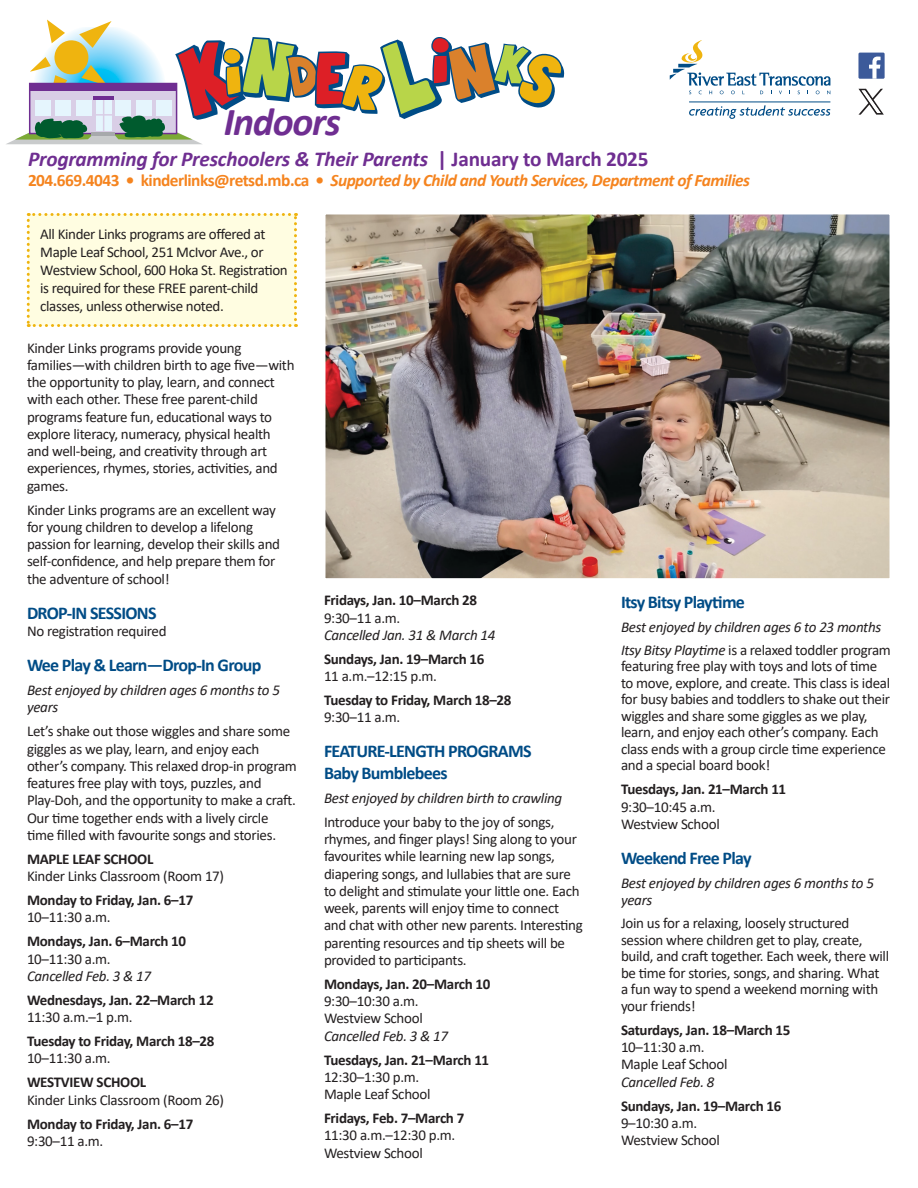
<style>
.page{position:relative;width:918px;height:1188px;background:#fff}
.page>*{position:absolute;margin:0;border:0;box-sizing:border-box;transform-origin:0 0}
.t1{font:italic 700 39.75px "Calibri";letter-spacing:-.03em;color:#6f2e91}
.t2{font:italic 700 21.3px "Calibri";letter-spacing:-.01em;color:#6f2e91}
.bod{font:700 18px "Calibri";letter-spacing:-.04em;color:#004c86}
.t3{font:italic 700 17.4px "Calibri";letter-spacing:-.03em;color:#f5841f}
.bod-2{font:15px/17.2px "Calibri";letter-spacing:-.02em;color:#231f20}
.bod-3{font:700 15px/17.2px "Calibri";letter-spacing:-.02em;color:#231f20}
.bod-4{font:italic 15px/17.2px "Calibri";letter-spacing:-.02em;color:#231f20}
.s1{font-style:normal}
.s2{font-weight:700}
.s3{font-weight:400}
.s4{font-weight:400;font-style:italic}
.s5{font-weight:700;font-style:normal}
.s6{font-style:italic}
</style>
<div class="page">
<svg style="left:670px;top:40px;width:160px;height:54px"></svg>
<svg style="left:689px;top:105px;width:141px;height:14px"></svg>
<hr style="left:689px;top:102px;width:141px;height:1px;background:#004c86">
<div style="left:858px;top:53px;width:27px;height:26px;background:#3c5a9a"></div>
<svg style="left:869px;top:57px;width:12px;height:22px"></svg>
<svg style="left:859px;top:89px;width:25px;height:26px"></svg>
<svg style="left:6px;top:20px;width:558px;height:124px"></svg>
<img style="left:327px;top:216px;width:561px;height:361px">
<div style="left:324px;top:213px;width:567px;height:367px;border:2px solid #fff"></div>
<div style="left:27px;top:213px;width:270px;height:114px;background:#fffde1"></div>
<h1 class="t1" style="left:224px;top:93px;width:118px">Indoors</h1>
<h2 class="t2" style="left:28px;top:143px;width:622px">Programming for Preschoolers &amp; Their Parents <span class="s1">| January to March 2025</span></h2>
<p class="t3" style="left:28px;top:168px;width:723px"><span class="s1">204.669.4043 • kinderlinks@retsd.mb.ca •</span> Supported by Child and Youth Services, Department of Families</p>
<p class="bod-2" style="left:40px;top:225px;width:249px;line-height:18px">All Kinder Links programs are offered at Maple Leaf School, 251 McIvor Ave., or Westview School, 600 Hoka St. Registration is required for these FREE parent-child classes, unless otherwise noted.</p>
<p class="bod-2" style="left:27px;top:339px;width:269px">Kinder Links programs provide young families—with children birth to age five—with the opportunity to play, learn, and connect with each other. These free parent-child programs feature fun, educational ways to explore literacy, numeracy, physical health and well-being, and creativity through art experiences, rhymes, stories, activities, and games.</p>
<p class="bod-2" style="left:27px;top:501px;width:255px">Kinder Links programs are an excellent way for young children to develop a lifelong passion for learning, develop their skills and self-confidence, and help prepare them for the adventure of school!</p>
<p class="bod" style="left:27px;top:600px;width:131px">DROP-IN SESSIONS</p>
<p class="bod-2" style="left:27px;top:622px;width:141px">No registration required</p>
<p class="bod" style="left:27px;top:652px;width:236px">Wee Play &amp; Learn—Drop-In Group</p>
<p class="bod-4" style="left:27px;top:681px;width:254px">Best enjoyed by children ages 6 months to 5 years</p>
<p class="bod-2" style="left:27px;top:722px;width:271px">Let’s shake out those wiggles and share some giggles as we play, learn, and enjoy each other’s company. This relaxed drop-in program features free play with toys, puzzles, and Play-Doh, and the opportunity to make a craft.<br>Our time together ends with a lively circle time filled with favourite songs and stories.</p>
<p class="bod-2" style="left:27px;top:850px;width:199px"><span class="s2">MAPLE LEAF SCHOOL<br></span>Kinder Links Classroom (Room 17)</p>
<p class="bod-3" style="left:27px;top:891px;width:168px">Monday to Friday, Jan. 6–17<br><span class="s3">10–11:30 a.m.</span></p>
<p class="bod-3" style="left:27px;top:932px;width:161px">Mondays, Jan. 6–March 10<br><span class="s3">10–11:30 a.m.<br></span><span class="s4">Cancelled Feb. 3 &amp; 17</span></p>
<p class="bod-3" style="left:27px;top:991px;width:188px">Wednesdays, Jan. 22–March 12<br><span class="s3">11:30 a.m.–1 p.m.</span></p>
<p class="bod-3" style="left:27px;top:1032px;width:189px">Tuesday to Friday, March 18–28<br><span class="s3">10–11:30 a.m.</span></p>
<p class="bod-2" style="left:27px;top:1073px;width:199px"><span class="s2">WESTVIEW SCHOOL<br></span>Kinder Links Classroom (Room 26)</p>
<p class="bod-3" style="left:27px;top:1115px;width:168px">Monday to Friday, Jan. 6–17<br><span class="s3">9:30–11 a.m.</span></p>
<p class="bod-4" style="left:324px;top:591px;width:173px"><span class="s5">Fridays, Jan. 10–March 28<br></span><span class="s1">9:30–11 a.m.<br></span>Cancelled Jan. 31 &amp; March 14</p>
<p class="bod-3" style="left:324px;top:650px;width:162px">Sundays, Jan. 19–March 16<br><span class="s3">11 a.m.–12:15 p.m.</span></p>
<p class="bod-3" style="left:324px;top:691px;width:189px">Tuesday to Friday, March 18–28<br><span class="s3">9:30–11 a.m.</span></p>
<p class="bod" style="left:324px;top:739px;width:209px">FEATURE-LENGTH PROGRAMS</p>
<p class="bod" style="left:324px;top:760px;width:125px">Baby Bumblebees</p>
<p class="bod-4" style="left:324px;top:789px;width:240px">Best enjoyed by children birth to crawling</p>
<p class="bod-2" style="left:324px;top:813px;width:260px">Introduce your baby to the joy of songs, rhymes, and finger plays! Sing along to your favourites while learning new lap songs, diapering songs, and lullabies that are sure to delight and stimulate your little one. Each week, parents will enjoy time to connect and chat with other new parents. Interesting parenting resources and tip sheets will be provided to participants.</p>
<p class="bod-2" style="left:324px;top:975px;width:168px"><span class="s2">Mondays, Jan. 20–March 10<br></span>9:30–10:30 a.m.<br>Westview School<br><span class="s6">Cancelled Feb. 3 &amp; 17</span></p>
<p class="bod-2" style="left:324px;top:1051px;width:167px"><span class="s2">Tuesdays, Jan. 21–March 11<br></span>12:30–1:30 p.m.<br>Maple Leaf School</p>
<p class="bod-2" style="left:324px;top:1109px;width:142px"><span class="s2">Fridays, Feb. 7–March 7<br></span>11:30 a.m.–12:30 p.m.<br>Westview School</p>
<p class="bod" style="left:621px;top:589px;width:125px">Itsy Bitsy Playtime</p>
<p class="bod-4" style="left:621px;top:617px;width:262px">Best enjoyed by children ages 6 to 23 months</p>
<p class="bod-2" style="left:621px;top:641px;width:271px;line-height:16.5px"><span class="s6">Itsy Bitsy Playtime</span> is a relaxed toddler program featuring free play with toys and lots of time to move, explore, and create. This class is ideal for busy babies and toddlers to shake out their wiggles and share some giggles as we play, learn, and enjoy each other’s company. Each class ends with a group circle time experience and a special board book!</p>
<p class="bod-2" style="left:621px;top:780px;width:167px"><span class="s2">Tuesdays, Jan. 21–March 11<br></span>9:30–10:45 a.m.<br>Westview School</p>
<p class="bod" style="left:621px;top:845px;width:132px">Weekend Free Play</p>
<p class="bod-4" style="left:621px;top:874px;width:254px">Best enjoyed by children ages 6 months to 5 years</p>
<p class="bod-2" style="left:621px;top:915px;width:270px;line-height:16.5px">Join us for a relaxing, loosely structured session where children get to play, create, build, and craft together. Each week, there will be time for stories, songs, and sharing. What a fun way to spend a weekend morning with your friends!</p>
<p class="bod-2" style="left:621px;top:1021px;width:171px"><span class="s2">Saturdays, Jan. 18–March 15<br></span>10–11:30 a.m.<br>Maple Leaf School<br><span class="s6">Cancelled Feb. 8</span></p>
<p class="bod-2" style="left:621px;top:1097px;width:162px"><span class="s2">Sundays, Jan. 19–March 16<br></span>9–10:30 a.m.<br>Westview School</p>
</div>
